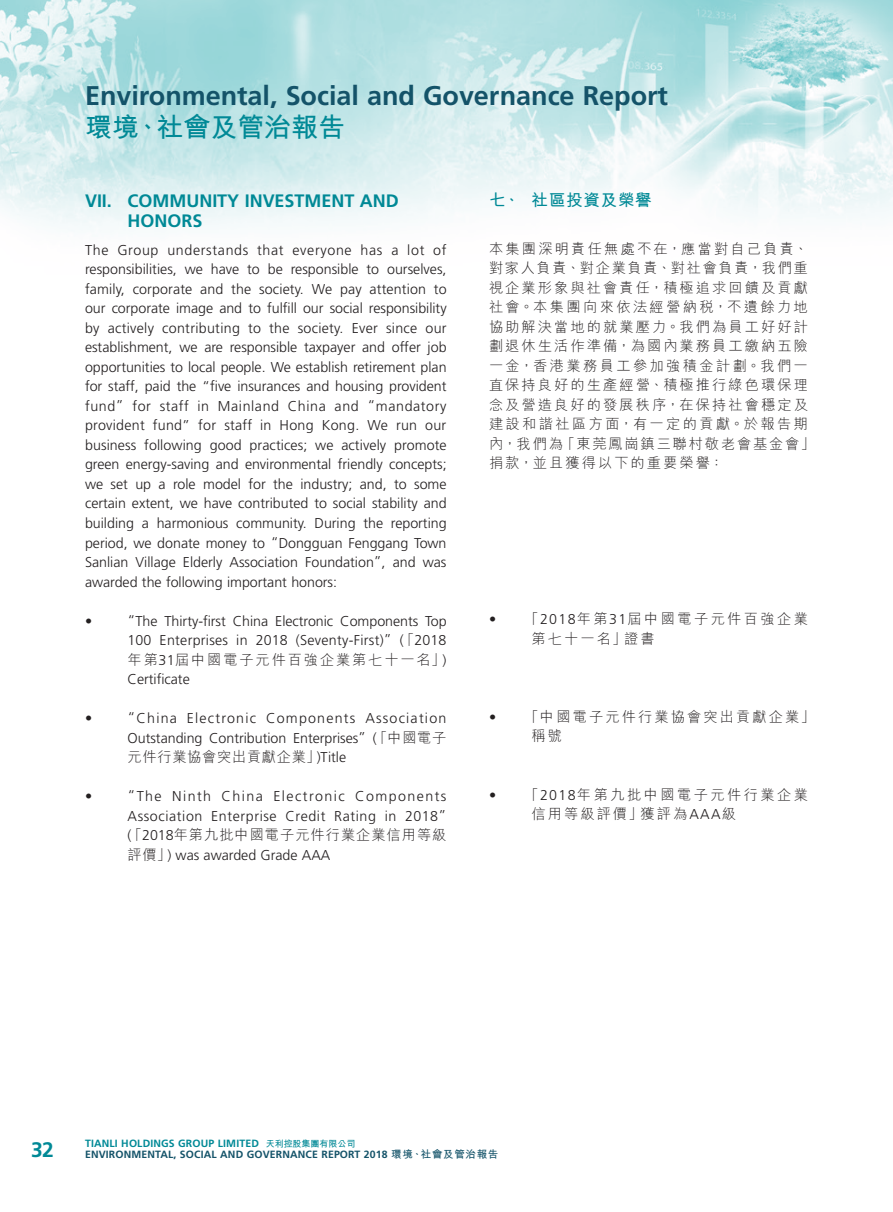
<style>
.page{position:relative;width:893px;height:1212px;background:#fff}
.page>*{position:absolute;margin:0;border:0;box-sizing:border-box;transform-origin:0 0}
.t1{font:700 27px "Frutiger LT Std";color:#145369}
.t2{font:700 27px "M Hei HK";color:#008996}
.t3{font:700 21px "Frutiger LT Std";color:#008996}
.Heading_1{font:700 18px/19.5px "Frutiger LT Std";color:#008996}
.C_Heading_1{font:700 16.5px "M Hei HK";letter-spacing:.05em;color:#008996}
.Body_Text{font:300 14.25px/19.5px "Frutiger LT Std";color:#231f20;text-align:justify}
.C_Body_Text{font:300 14.25px/19.5px "M Hei HK";letter-spacing:.145em;color:#231f20}
.C_Body_Text-2{font:300 14.25px/19.5px "M Hei HK";letter-spacing:.17em;color:#231f20}
.C_Body_Text-3{font:300 14.25px/19.5px "M Hei HK";letter-spacing:.165em;color:#231f20}
.t4{font:700 10.5px/10.5px "Frutiger LT Std";letter-spacing:.015em;color:#145369}
.s1{font-family:"M Hei HK"}
.s2{font-family:"Frutiger LT Std"}
.s3{color:#008996}
.s4{font-family:"M Hei HK";font-size:9px;color:#008996}
</style>
<div class="page">
<img style="left:0;top:0;width:893px;height:228px">
<h1 class="t1" style="left:85px;top:80px;width:584px">Environmental, Social and Governance Report</h1>
<h1 class="t2" style="left:85px;top:107px;width:262px">環境、社會及管治報告</h1>
<p class="Heading_1" style="left:128px;top:191px;width:273px;text-indent:-43px">VII. COMMUNITY INVESTMENT AND<br>HONORS</p>
<p class="Body_Text" style="left:85px;top:240px;width:363px">The Group understands that everyone has a lot of responsibilities, we have to be responsible to ourselves, family, corporate and the society. We pay attention to our corporate image and to fulfill our social responsibility by actively contributing to the society. Ever since our establishment, we are responsible taxpayer and offer job opportunities to local people. We establish retirement plan for staff, paid the “five insurances and housing provident fund” for staff in Mainland China and “mandatory provident fund” for staff in Hong Kong. We run our business following good practices; we actively promote green energy-saving and environmental friendly concepts; we set up a role model for the industry; and, to some certain extent, we have contributed to social stability and building a harmonious community. During the reporting period, we donate money to “Dongguan Fenggang Town Sanlian Village Elderly Association Foundation”, and was awarded the following important honors:</p>
<p class="Body_Text" style="left:85px;top:611px;width:9px">•</p>
<p class="Body_Text" style="left:128px;top:611px;width:321px">“The Thirty-first China Electronic Components Top 100 Enterprises in 2018 (Seventy-First)” (<span class="s1">「</span>2018<span class="s1">年第</span>31<span class="s1">屆中國電子元件百強企業第七十一名」</span>)<br>Certificate</p>
<p class="Body_Text" style="left:85px;top:708px;width:9px">•</p>
<p class="Body_Text" style="left:128px;top:708px;width:320px">“China Electronic Components Association Outstanding Contribution Enterprises” (<span class="s1">「中國電子元件行業協會突出貢獻企業」</span>)Title</p>
<p class="Body_Text" style="left:85px;top:786px;width:9px">•</p>
<p class="Body_Text" style="left:128px;top:786px;width:320px">“The Ninth China Electronic Components Association Enterprise Credit Rating in 2018” (<span class="s1">「</span>2018<span class="s1">年第九批中國電子元件行業企業信用等級評價」</span>) was awarded Grade AAA</p>
<p class="C_Heading_1" style="left:489px;top:188px;width:164px">七、 社區投資及榮譽</p>
<p class="C_Body_Text" style="left:489px;top:238px;width:328px">本集團深明責任無處不在，應當對自己負責、對家人負責、對企業負責、對社會負責，我們重視企業形象與社會責任，積極追求回饋及貢獻社會。本集團向來依法經營納稅，不遺餘力地協助解決當地的就業壓力。我們為員工好好計劃退休生活作準備，為國內業務員工繳納五險一金，香港業務員工參加強積金計劃。我們一直保持良好的生產經營、積極推行綠色環保理念及營造良好的發展秩序，在保持社會穩定及建設和諧社區方面，有一定的貢獻。於報告期內，我們為「東莞鳳崗鎮三聯村敬老會基金會」捐款，並且獲得以下的重要榮譽：</p>
<p class="C_Body_Text-3" style="left:531px;top:609px;width:278px;text-indent:-43px"><span class="s2">•</span> 「<span class="s2">2018</span>年第<span class="s2">31</span>屆中國電子元件百強企業第七十一名」證書</p>
<p class="C_Body_Text" style="left:531px;top:706px;width:285px;text-indent:-43px"><span class="s2">•</span> 「中國電子元件行業協會突出貢獻企業」稱號</p>
<p class="C_Body_Text-2" style="left:531px;top:784px;width:278px;text-indent:-43px"><span class="s2">•</span> 「<span class="s2">2018</span>年第九批中國電子元件行業企業信用等級評價」獲評為<span class="s2">AAA</span>級</p>
<h2 class="t3" style="left:31px;top:1137px;width:24px">32</h2>
<p class="t4" style="left:85px;top:1138px;width:415px"><span class="s3">TIANLI HOLDINGS GROUP LIMITED</span> <span class="s4">天利控股集團有限公司<br></span>ENVIRONMENTAL, SOCIAL AND GOVERNANCE REPORT 2018 <span class="s1">環境、社會及管治報告</span></p>
</div>
